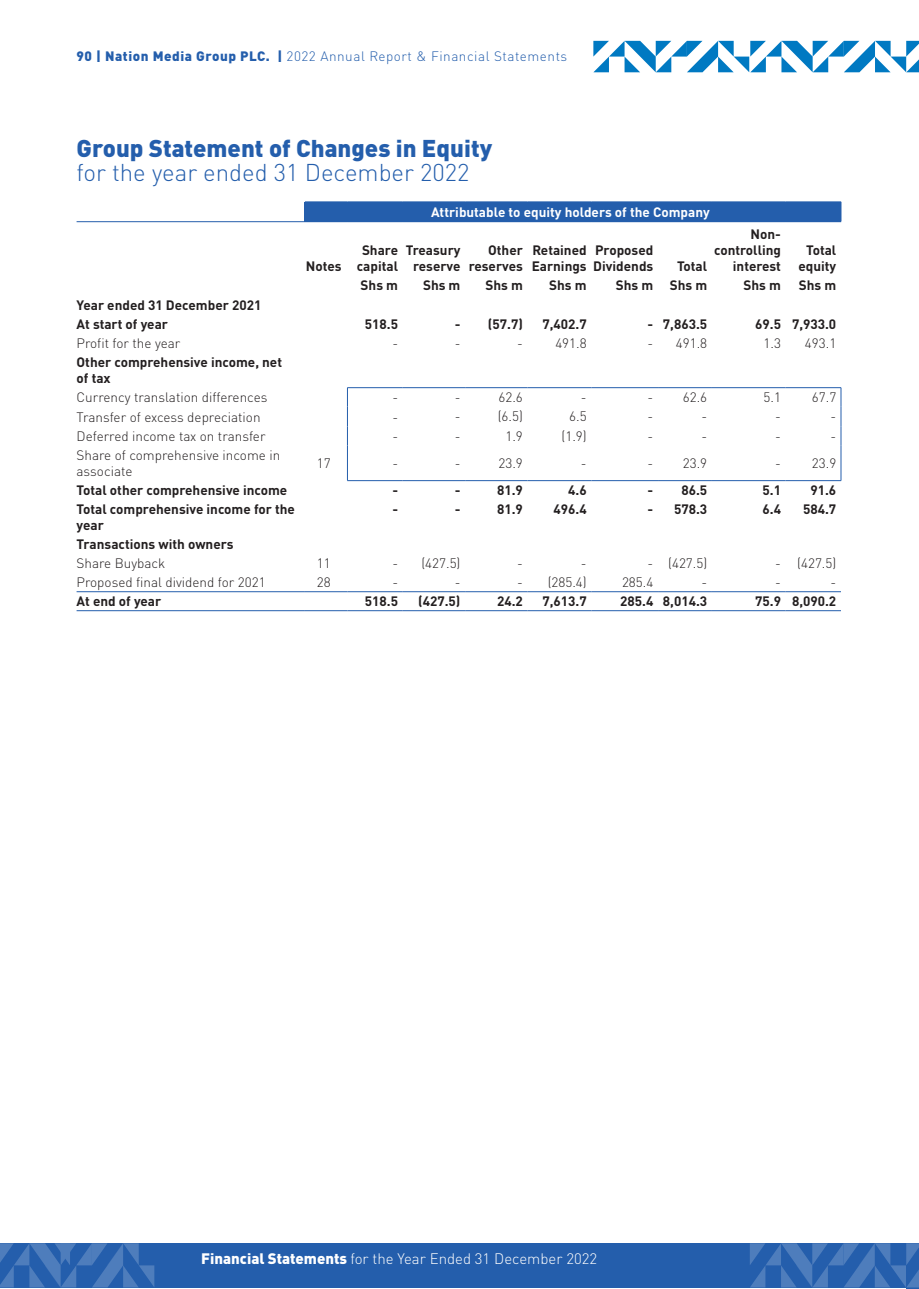
<style>
.page{position:relative;width:919px;height:1289px;background:#fff}
.page>*{position:absolute;margin:0;border:0;box-sizing:border-box;transform-origin:0 0}
.t1{font:900 24px "DIN Pro";color:#245eac}
.t2{font:300 24px "DIN Pro";color:#245eac}
.t3{font:300 15px "DIN Pro";color:#fff}
.t4{font:700 13.5px/16.2px "DIN Pro";color:#231f20}
.t5{font:300 13.5px/16.2px "DIN Pro";color:#231f20}
.t6{font:300 13.5px "DIN Pro";letter-spacing:.04em;color:#245eac}
.t7{font:700 13.5px "DIN Pro";color:#fff}
.s1{font-weight:900}
</style>
<div class="page">
<svg style="left:593px;top:41px;width:325px;height:31px"></svg>
<div style="left:0;top:1243px;width:906px;height:44px;background:#245eac"></div>
<div style="left:906px;top:1243px;width:12px;height:45px;background:#396db4"></div>
<svg style="left:0;top:1243px;width:154px;height:44px"></svg>
<svg style="left:750px;top:1243px;width:168px;height:44px"></svg>
<div style="left:305px;top:202px;width:535px;height:20px;background:#245eac"></div>
<svg style="left:840px;top:203px;width:1px;height:18px"></svg>
<hr style="left:785px;top:202px;width:56px;height:1px;background:#245eac">
<hr style="left:347px;top:387px;width:56px;height:1px;background:#245eac">
<hr style="left:403px;top:387px;width:62px;height:1px;background:#245eac">
<hr style="left:465px;top:387px;width:62px;height:1px;background:#245eac">
<hr style="left:527px;top:387px;width:64px;height:1px;background:#245eac">
<hr style="left:591px;top:387px;width:67px;height:1px;background:#245eac">
<hr style="left:658px;top:387px;width:53px;height:1px;background:#245eac">
<hr style="left:711px;top:387px;width:74px;height:1px;background:#245eac">
<hr style="left:785px;top:387px;width:56px;height:1px;background:#245eac">
<svg style="left:347px;top:388px;width:1px;height:57px"></svg>
<svg style="left:840px;top:388px;width:1px;height:57px"></svg>
<hr style="left:347px;top:445px;width:1px;height:35px;background:#245eac">
<hr style="left:840px;top:445px;width:1px;height:35px;background:#245eac">
<hr style="left:347px;top:480px;width:56px;height:1px;background:#245eac">
<hr style="left:403px;top:480px;width:62px;height:1px;background:#245eac">
<hr style="left:465px;top:480px;width:62px;height:1px;background:#245eac">
<hr style="left:527px;top:480px;width:64px;height:1px;background:#245eac">
<hr style="left:591px;top:480px;width:67px;height:1px;background:#245eac">
<hr style="left:658px;top:480px;width:53px;height:1px;background:#245eac">
<hr style="left:711px;top:480px;width:74px;height:1px;background:#245eac">
<hr style="left:785px;top:480px;width:56px;height:1px;background:#245eac">
<hr style="left:77px;top:591px;width:228px;height:1px;background:#245eac">
<hr style="left:305px;top:591px;width:42px;height:1px;background:#245eac">
<hr style="left:347px;top:591px;width:56px;height:1px;background:#245eac">
<hr style="left:403px;top:591px;width:62px;height:1px;background:#245eac">
<hr style="left:465px;top:591px;width:62px;height:1px;background:#245eac">
<hr style="left:527px;top:591px;width:64px;height:1px;background:#245eac">
<hr style="left:591px;top:591px;width:67px;height:1px;background:#245eac">
<hr style="left:658px;top:591px;width:53px;height:1px;background:#245eac">
<hr style="left:711px;top:591px;width:74px;height:1px;background:#245eac">
<hr style="left:785px;top:591px;width:55px;height:1px;background:#245eac">
<hr style="left:77px;top:610px;width:228px;height:1px;background:#245eac">
<hr style="left:305px;top:610px;width:42px;height:1px;background:#245eac">
<hr style="left:347px;top:610px;width:56px;height:1px;background:#245eac">
<hr style="left:403px;top:610px;width:62px;height:1px;background:#245eac">
<hr style="left:465px;top:610px;width:62px;height:1px;background:#245eac">
<hr style="left:527px;top:610px;width:64px;height:1px;background:#245eac">
<hr style="left:591px;top:610px;width:67px;height:1px;background:#245eac">
<hr style="left:658px;top:610px;width:53px;height:1px;background:#245eac">
<hr style="left:711px;top:610px;width:74px;height:1px;background:#245eac">
<hr style="left:785px;top:610px;width:55px;height:1px;background:#245eac">
<hr style="left:77px;top:221px;width:228px;height:1px;background:#245eac">
<hr style="left:785px;top:221px;width:56px;height:1px;background:#245eac">
<p class="t6" style="left:77px;top:45px;width:492px"><span class="s1">90 | Nation Media Group PLC. |</span> 2022 Annual Report &amp; Financial Statements</p>
<h1 class="t1" style="left:77px;top:128px;width:417px">Group Statement of Changes in Equity</h1>
<h1 class="t2" style="left:77px;top:154px;width:394px">for the year ended 31 December 2022</h1>
<p class="t4" style="left:77px;top:294px;width:186px;line-height:18.9px">Year ended 31 December 2021<br>At start of year</p>
<p class="t4" style="left:306px;top:256px;width:37px">Notes</p>
<p class="t7" style="left:431px;top:200px;width:280px">Attributable to equity holders of the Company</p>
<p class="t4" style="left:357px;top:240px;width:43px;text-align:center">Share capital</p>
<p class="t4" style="left:406px;top:240px;width:56px;text-align:center">Treasury reserve</p>
<p class="t4" style="left:468px;top:240px;width:56px;text-align:right">Other reserves</p>
<p class="t4" style="left:531px;top:240px;width:56px">Retained<br>Earnings</p>
<p class="t4" style="left:593px;top:240px;width:62px">Proposed<br>Dividends</p>
<p class="t4" style="left:714px;top:224px;width:68px;text-align:right">Non&shy;controlling interest</p>
<p class="t4" style="left:677px;top:256px;width:32px">Total</p>
<p class="t4" style="left:798px;top:240px;width:39px;text-align:center">Total equity</p>
<p class="t4" style="left:360px;top:275px;width:39px">Shs m</p>
<p class="t4" style="left:423px;top:275px;width:39px">Shs m</p>
<p class="t4" style="left:485px;top:275px;width:39px">Shs m</p>
<p class="t4" style="left:549px;top:275px;width:39px">Shs m</p>
<p class="t4" style="left:616px;top:275px;width:93px">Shs m Shs m</p>
<p class="t4" style="left:743px;top:275px;width:39px">Shs m</p>
<p class="t4" style="left:798px;top:275px;width:39px">Shs m</p>
<p class="t4" style="left:365px;top:314px;width:35px">518.5</p>
<p class="t4" style="left:454px;top:314px;width:70px">- (57.7)</p>
<p class="t4" style="left:542px;top:314px;width:46px">7,402.7</p>
<p class="t4" style="left:647px;top:314px;width:61px">- 7,863.5</p>
<p class="t4" style="left:755px;top:314px;width:83px">69.5 7,933.0</p>
<p class="t5" style="left:77px;top:333px;width:105px">Profit for the year</p>
<p class="t5" style="left:392px;top:333px;width:7px">-</p>
<p class="t5" style="left:454px;top:333px;width:7px">-</p>
<p class="t5" style="left:517px;top:333px;width:7px">-</p>
<p class="t5" style="left:555px;top:333px;width:33px">491.8</p>
<p class="t5" style="left:647px;top:333px;width:61px">- 491.8</p>
<p class="t5" style="left:763px;top:333px;width:19px">1.3</p>
<p class="t5" style="left:804px;top:333px;width:33px">493.1</p>
<p class="t4" style="left:77px;top:352px;width:207px">Other comprehensive income, net of tax</p>
<p class="t5" style="left:77px;top:388px;width:192px">Currency translation differences</p>
<p class="t5" style="left:392px;top:388px;width:7px">-</p>
<p class="t5" style="left:454px;top:388px;width:7px">-</p>
<p class="t5" style="left:498px;top:388px;width:26px">62.6</p>
<p class="t5" style="left:581px;top:388px;width:7px">-</p>
<p class="t5" style="left:647px;top:388px;width:61px">- 62.6</p>
<p class="t5" style="left:763px;top:388px;width:19px">5.1</p>
<p class="t5" style="left:811px;top:388px;width:26px">67.7</p>
<p class="t5" style="left:77px;top:407px;width:185px">Transfer of excess depreciation</p>
<p class="t5" style="left:392px;top:407px;width:7px">-</p>
<p class="t5" style="left:454px;top:407px;width:7px">-</p>
<p class="t5" style="left:497px;top:407px;width:27px">(6.5)</p>
<p class="t5" style="left:569px;top:407px;width:19px">6.5</p>
<p class="t5" style="left:647px;top:407px;width:7px">-</p>
<p class="t5" style="left:701px;top:407px;width:7px">-</p>
<p class="t5" style="left:775px;top:407px;width:7px">-</p>
<p class="t5" style="left:830px;top:407px;width:7px">-</p>
<p class="t5" style="left:77px;top:426px;width:190px">Deferred income tax on transfer</p>
<p class="t5" style="left:392px;top:426px;width:7px">-</p>
<p class="t5" style="left:454px;top:426px;width:7px">-</p>
<p class="t5" style="left:505px;top:426px;width:19px">1.9</p>
<p class="t5" style="left:561px;top:426px;width:27px">(1.9)</p>
<p class="t5" style="left:647px;top:426px;width:7px">-</p>
<p class="t5" style="left:701px;top:426px;width:7px">-</p>
<p class="t5" style="left:775px;top:426px;width:7px">-</p>
<p class="t5" style="left:830px;top:426px;width:7px">-</p>
<p class="t5" style="left:77px;top:445px;width:205px">Share of comprehensive income in associate</p>
<p class="t5" style="left:317px;top:453px;width:15px">17</p>
<p class="t5" style="left:392px;top:453px;width:7px">-</p>
<p class="t5" style="left:454px;top:453px;width:7px">-</p>
<p class="t5" style="left:498px;top:453px;width:26px">23.9</p>
<p class="t5" style="left:581px;top:453px;width:7px">-</p>
<p class="t5" style="left:647px;top:453px;width:61px">- 23.9</p>
<p class="t5" style="left:775px;top:453px;width:63px">- 23.9</p>
<p class="t4" style="left:77px;top:480px;width:212px">Total other comprehensive income</p>
<p class="t4" style="left:392px;top:480px;width:7px">-</p>
<p class="t4" style="left:454px;top:480px;width:7px">-</p>
<p class="t4" style="left:497px;top:480px;width:27px">81.9</p>
<p class="t4" style="left:568px;top:480px;width:20px">4.6</p>
<p class="t4" style="left:647px;top:480px;width:61px">- 86.5</p>
<p class="t4" style="left:762px;top:480px;width:20px">5.1</p>
<p class="t4" style="left:810px;top:480px;width:27px">91.6</p>
<p class="t4" style="left:77px;top:499px;width:220px">Total comprehensive income for the year</p>
<p class="t4" style="left:392px;top:499px;width:7px">-</p>
<p class="t4" style="left:454px;top:499px;width:7px">-</p>
<p class="t4" style="left:497px;top:499px;width:27px">81.9</p>
<p class="t4" style="left:553px;top:499px;width:35px">496.4</p>
<p class="t4" style="left:647px;top:499px;width:61px">- 578.3</p>
<p class="t4" style="left:762px;top:499px;width:20px">6.4</p>
<p class="t4" style="left:803px;top:499px;width:35px">584.7</p>
<p class="t4" style="left:77px;top:534px;width:158px">Transactions with owners</p>
<p class="t5" style="left:77px;top:554px;width:90px">Share Buyback</p>
<p class="t5" style="left:317px;top:554px;width:15px">11</p>
<p class="t5" style="left:392px;top:554px;width:70px">- (427.5)</p>
<p class="t5" style="left:517px;top:554px;width:7px">-</p>
<p class="t5" style="left:581px;top:554px;width:7px">-</p>
<p class="t5" style="left:647px;top:554px;width:61px">- (427.5)</p>
<p class="t5" style="left:775px;top:554px;width:63px">- (427.5)</p>
<p class="t5" style="left:77px;top:573px;width:190px">Proposed final dividend for 2021</p>
<p class="t5" style="left:317px;top:573px;width:15px">28</p>
<p class="t5" style="left:392px;top:573px;width:7px">-</p>
<p class="t5" style="left:454px;top:573px;width:7px">-</p>
<p class="t5" style="left:517px;top:573px;width:71px">- (285.4)</p>
<p class="t5" style="left:622px;top:573px;width:33px">285.4</p>
<p class="t5" style="left:701px;top:573px;width:7px">-</p>
<p class="t5" style="left:775px;top:573px;width:7px">-</p>
<p class="t5" style="left:830px;top:573px;width:7px">-</p>
<p class="t4" style="left:77px;top:591px;width:86px">At end of year</p>
<p class="t4" style="left:365px;top:591px;width:35px">518.5</p>
<p class="t4" style="left:418px;top:591px;width:44px">(427.5)</p>
<p class="t4" style="left:497px;top:591px;width:27px">24.2</p>
<p class="t4" style="left:542px;top:591px;width:46px">7,613.7</p>
<p class="t4" style="left:620px;top:591px;width:89px">285.4 8,014.3</p>
<p class="t4" style="left:755px;top:591px;width:83px">75.9 8,090.2</p>
<p class="t3" style="left:201px;top:1246px;width:397px"><span class="s1">Financial Statements</span> for the Year Ended 31 December 2022</p>
</div>
